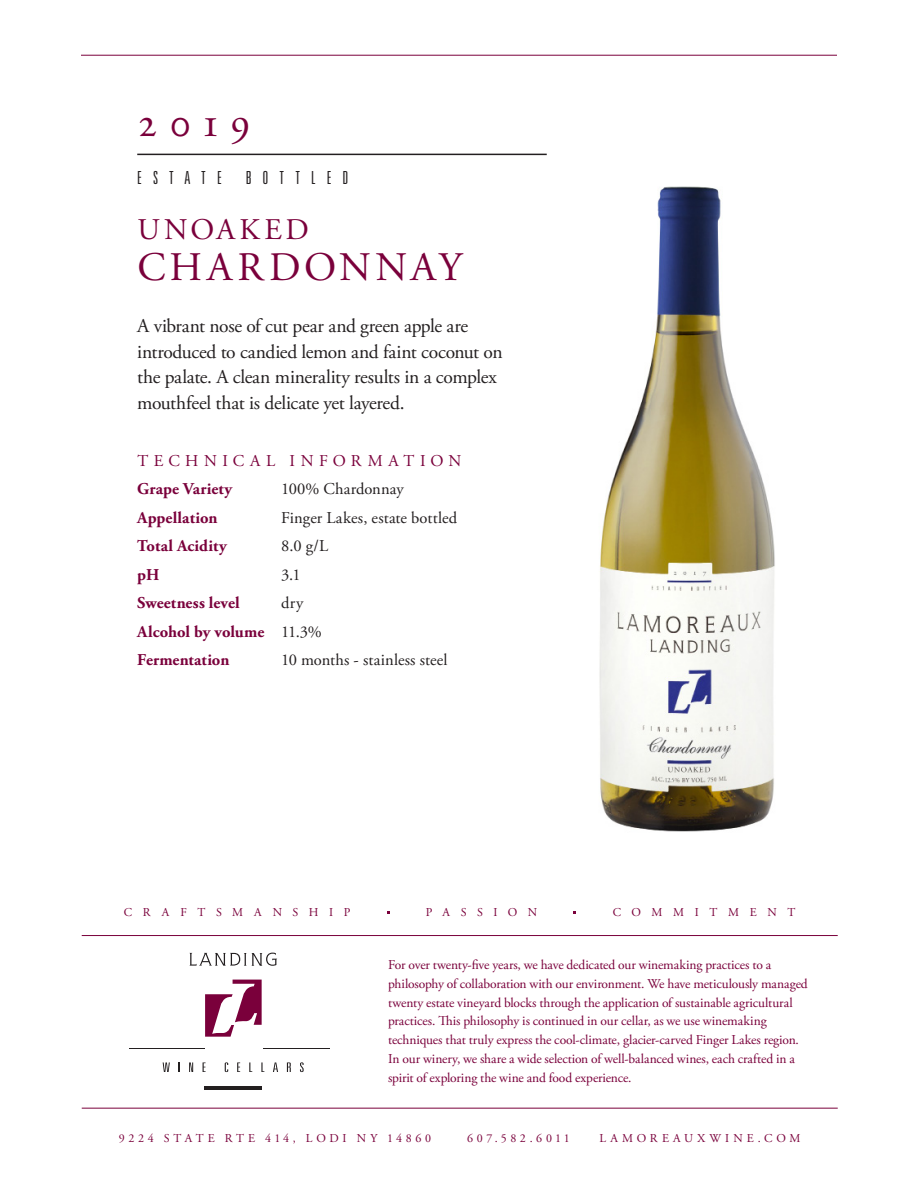
<style>
.page{position:relative;width:918px;height:1188px;background:#fff}
.page>*{position:absolute;margin:0;border:0;box-sizing:border-box;transform-origin:0 0}
.t1{font:42px "Adobe Garamond Pro";color:#7a003b}
.t2{font:40.5px "Adobe Garamond Pro";letter-spacing:.09em;color:#7a003b}
.t3{font:30px "Adobe Garamond Pro";letter-spacing:.13em;color:#7a003b}
.t4{font:19.5px/25.5px "Adobe Garamond Pro";letter-spacing:-.015em;color:#231f20}
.t5{font:300 ultra-condensed 18px "Univers";letter-spacing:.61em;color:#231f20}
.t6{font:700 16.5px "Adobe Garamond Pro";letter-spacing:.005em;color:#7a003b}
.t7{font:16.5px "Adobe Garamond Pro";letter-spacing:.005em;color:#231f20}
.t8{font:16.5px "Adobe Garamond Pro";letter-spacing:.33em;color:#7a003b}
.t9{font:13.5px/18.8px "Adobe Garamond Pro";letter-spacing:-.005em;color:#7a003b}
.t10{font:12px "Adobe Garamond Pro";letter-spacing:.3em;color:#7a003b}
.t11{font:12px "Adobe Garamond Pro";letter-spacing:.355em;color:#7a003b}
.t12{font:12px "Adobe Garamond Pro";letter-spacing:.885em;color:#7a003b}
.t13{font:12px "Adobe Garamond Pro";letter-spacing:.29em;color:#7a003b}
.t14{font:12px "Adobe Garamond Pro";letter-spacing:.89em;color:#7a003b}
.t15{font:12px "Adobe Garamond Pro";letter-spacing:.865em;color:#7a003b}
.s1{font-weight:400;color:#231f20}
</style>
<div class="page">
<img style="left:599px;top:186px;width:176px;height:646px">
<hr style="left:137px;top:154px;width:410px;height:1px;background:#231f20">
<hr style="left:82px;top:935px;width:756px;height:1px;background:#7a003b">
<hr style="left:82px;top:1108px;width:756px;height:1px;background:#7a003b">
<svg style="left:163px;top:1062px;width:7px;height:10px"></svg>
<svg style="left:189px;top:1062px;width:4px;height:10px"></svg>
<svg style="left:203px;top:1062px;width:3px;height:10px"></svg>
<svg style="left:225px;top:1062px;width:3px;height:10px"></svg>
<svg style="left:237px;top:1062px;width:3px;height:10px"></svg>
<svg style="left:249px;top:1062px;width:3px;height:10px"></svg>
<svg style="left:261px;top:1062px;width:3px;height:10px"></svg>
<svg style="left:273px;top:1062px;width:5px;height:10px"></svg>
<svg style="left:287px;top:1062px;width:4px;height:10px"></svg>
<svg style="left:300px;top:1062px;width:4px;height:10px"></svg>
<svg style="left:205px;top:980px;width:57px;height:57px"></svg>
<hr style="left:205px;top:1087px;width:57px;height:3px;background:#231f20">
<svg style="left:189px;top:953px;width:88px;height:13px"></svg>
<hr style="left:130px;top:1048px;width:75px;height:1px;background:#231f20">
<hr style="left:263px;top:1048px;width:67px;height:1px;background:#231f20">
<hr style="left:81px;top:55px;width:756px;height:1px;background:#7a003b">
<p class="t1" style="left:137px;top:97px;width:115px">2019</p>
<p class="t5" style="left:137px;top:168px;width:86px">ESTATE</p>
<p class="t5" style="left:246px;top:168px;width:104px">BOTTLED</p>
<p class="t3" style="left:137px;top:212px;width:173px">UNOAKED</p>
<p class="t2" style="left:138px;top:242px;width:326px">CHARDONNAY</p>
<p class="t4" style="left:137px;top:314px;width:367px">A vibrant nose of cut pear and green apple are introduced to candied lemon and faint coconut on the palate. A clean minerality results in a complex mouthfeel that is delicate yet layered.</p>
<p class="t8" style="left:137px;top:450px;width:326px">TECHNICAL INFORMATION</p>
<p class="t6" style="left:137px;top:479px;width:97px">Grape Variety</p>
<p class="t7" style="left:281px;top:479px;width:124px">100% Chardonnay</p>
<p class="t6" style="left:137px;top:508px;width:82px">Appellation</p>
<p class="t7" style="left:281px;top:507px;width:177px">Finger Lakes, estate bottled</p>
<p class="t6" style="left:137px;top:536px;width:91px">Total Acidity</p>
<p class="t7" style="left:281px;top:536px;width:49px">8.0 g/L</p>
<p class="t6" style="left:137px;top:565px;width:24px">pH</p>
<p class="t7" style="left:281px;top:564px;width:21px">3.1</p>
<p class="t6" style="left:137px;top:593px;width:104px">Sweetness level</p>
<p class="t7" style="left:281px;top:593px;width:23px">dry</p>
<p class="t6" style="left:137px;top:622px;width:186px">Alcohol by volume <span class="s1">11.3%</span></p>
<p class="t6" style="left:137px;top:650px;width:94px">Fermentation</p>
<p class="t7" style="left:281px;top:650px;width:168px">10 months - stainless steel</p>
<p class="t12" style="left:124px;top:905px;width:228px">CRAFTSMANSHIP</p>
<p class="t15" style="left:426px;top:905px;width:113px">PASSION</p>
<p class="t14" style="left:613px;top:905px;width:184px">COMMITMENT</p>
<p class="t9" style="left:388px;top:956px;width:421px">For over twenty-five years, we have dedicated our winemaking practices to a philosophy of collaboration with our environment. We have meticulously managed twenty estate vineyard blocks through the application of sustainable agricultural practices. This philosophy is continued in our cellar, as we use winemaking techniques that truly express the cool-climate, glacier-carved Finger Lakes region.<br>In our winery, we share a wide selection of well-balanced wines, each crafted in a spirit of exploring the wine and food experience.</p>
<p class="t10" style="left:119px;top:1131px;width:314px">9224 STATE RTE 414, LODI NY 14860</p>
<p class="t13" style="left:467px;top:1131px;width:104px">607.582.6011</p>
<p class="t11" style="left:599px;top:1131px;width:203px">LAMOREAUXWINE.COM</p>
</div>
